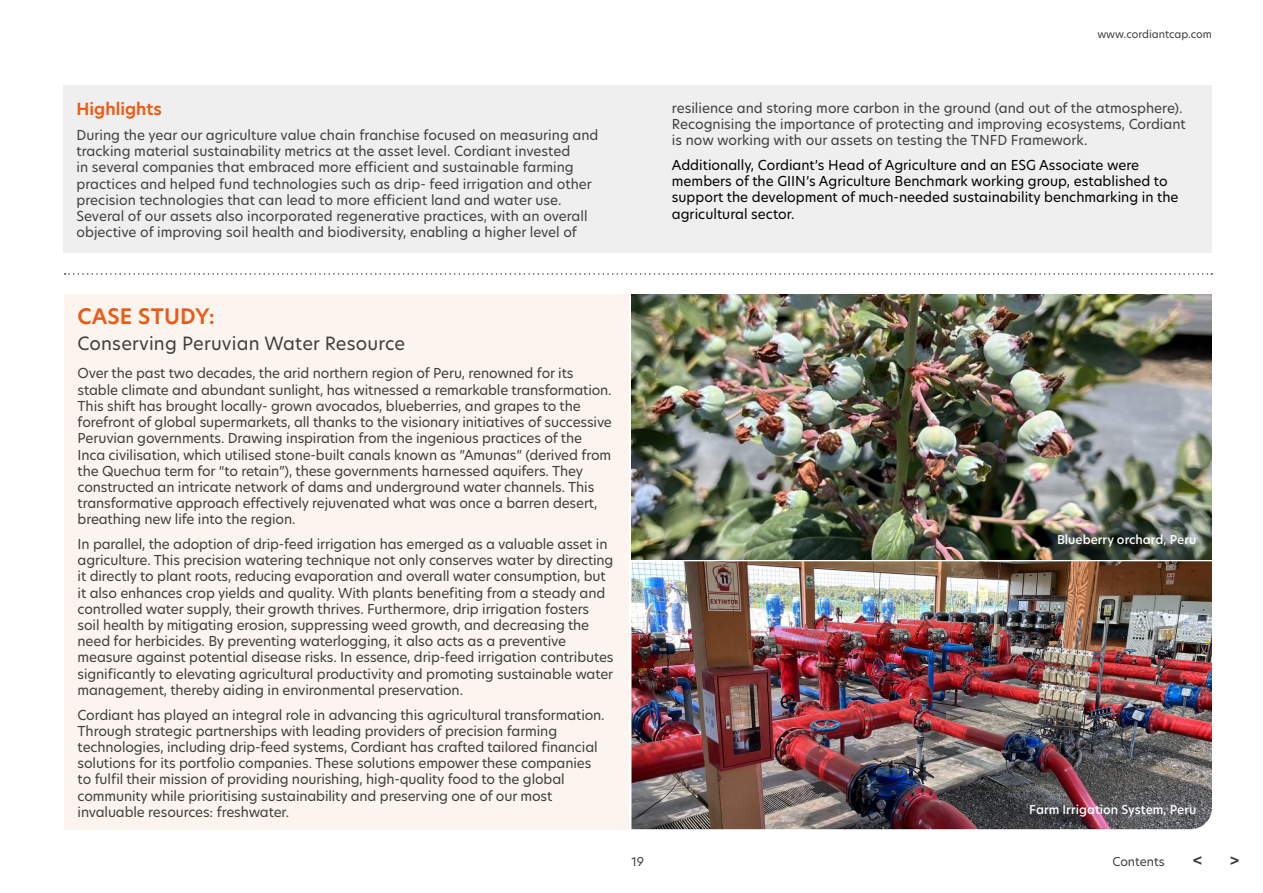
<style>
.page{position:relative;width:1263px;height:893px;background:#fff}
.page>*{position:absolute;margin:0;border:0;box-sizing:border-box;transform-origin:0 0}
.t1{font:600 21px "New Hero";letter-spacing:.005em;color:#ea5b13}
.t2{font:18px "New Hero";letter-spacing:.01em;color:#3f3f3e}
.t3{font:600 16.5px "New Hero";color:#ea5b13}
.t4{font:600 15px "New Hero";color:#3f3f3e}
.t5{font:13.5px/16.2px "New Hero";letter-spacing:-.01em;color:#3f3f3e}
.t6{font:13.5px/16.2px "New Hero";color:#000}
.t7{font:500 12px "New Hero";color:#fff}
.t8{font:12px "New Hero";color:#3f3f3e}
.t9{font:10.5px "New Hero";color:#3f3f3e}
</style>
<div class="page">
<div style="left:64px;top:85px;width:1148px;height:168px;background:#efefef"></div>
<div style="left:64px;top:294px;width:564px;height:535px;background:#fcf4ee"></div>
<img style="left:631px;top:294px;width:581px;height:265px">
<img style="left:631px;top:561px;width:581px;height:268px">
<svg style="left:65px;top:273px;width:1147px;height:2px"></svg>
<p class="t3" style="left:77px;top:98px;width:87px">Highlights</p>
<p class="t5" style="left:77px;top:127px;width:523px">During the year our agriculture value chain franchise focused on measuring and tracking material sustainability metrics at the asset level. Cordiant invested<br>in several companies that embraced more efficient and sustainable farming practices and helped fund technologies such as drip- feed irrigation and other precision technologies that can lead to more efficient land and water use.<br>Several of our assets also incorporated regenerative practices, with an overall objective of improving soil health and biodiversity, enabling a higher level of</p>
<p class="t9" style="left:1097px;top:27px;width:116px">www.cordiantcap.com</p>
<p class="t5" style="left:672px;top:100px;width:515px">resilience and storing more carbon in the ground (and out of the atmosphere).<br>Recognising the importance of protecting and improving ecosystems, Cordiant is now working with our assets on testing the TNFD Framework.</p>
<p class="t6" style="left:672px;top:157px;width:508px">Additionally, Cordiant’s Head of Agriculture and an ESG Associate were members of the GIIN’s Agriculture Benchmark working group, established to support the development of much-needed sustainability benchmarking in the agricultural sector.</p>
<p class="t1" style="left:78px;top:302px;width:139px">CASE STUDY:</p>
<p class="t2" style="left:78px;top:331px;width:329px">Conserving Peruvian Water Resource</p>
<p class="t5" style="left:78px;top:365px;width:536px">Over the past two decades, the arid northern region of Peru, renowned for its stable climate and abundant sunlight, has witnessed a remarkable transformation.<br>This shift has brought locally- grown avocados, blueberries, and grapes to the forefront of global supermarkets, all thanks to the visionary initiatives of successive Peruvian governments. Drawing inspiration from the ingenious practices of the Inca civilisation, which utilised stone-built canals known as ”Amunas” (derived from the Quechua term for “to retain”), these governments harnessed aquifers. They constructed an intricate network of dams and underground water channels. This transformative approach effectively rejuvenated what was once a barren desert, breathing new life into the region.</p>
<p class="t5" style="left:78px;top:536px;width:537px">In parallel, the adoption of drip-feed irrigation has emerged as a valuable asset in agriculture. This precision watering technique not only conserves water by directing it directly to plant roots, reducing evaporation and overall water consumption, but it also enhances crop yields and quality. With plants benefiting from a steady and controlled water supply, their growth thrives. Furthermore, drip irrigation fosters soil health by mitigating erosion, suppressing weed growth, and decreasing the need for herbicides. By preventing waterlogging, it also acts as a preventive measure against potential disease risks. In essence, drip-feed irrigation contributes significantly to elevating agricultural productivity and promoting sustainable water management, thereby aiding in environmental preservation.</p>
<p class="t5" style="left:78px;top:706px;width:529px">Cordiant has played an integral role in advancing this agricultural transformation.<br>Through strategic partnerships with leading providers of precision farming technologies, including drip-feed systems, Cordiant has crafted tailored financial solutions for its portfolio companies. These solutions empower these companies to fulfil their mission of providing nourishing, high-quality food to the global community while prioritising sustainability and preserving one of our most invaluable resources: freshwater.</p>
<p class="t7" style="left:1057px;top:532px;width:141px">Blueberry orchard, Peru</p>
<p class="t7" style="left:1029px;top:801px;width:169px">Farm Irrigation System, Peru</p>
<p class="t8" style="left:631px;top:853px;width:14px">19</p>
<p class="t8" style="left:1112px;top:853px;width:54px">Contents</p>
<p class="t4" style="left:1193px;top:850px;width:11px">&lt;</p>
<p class="t4" style="left:1239px;top:871px;width:11px;rotate:-180deg">&lt;</p>
</div>
